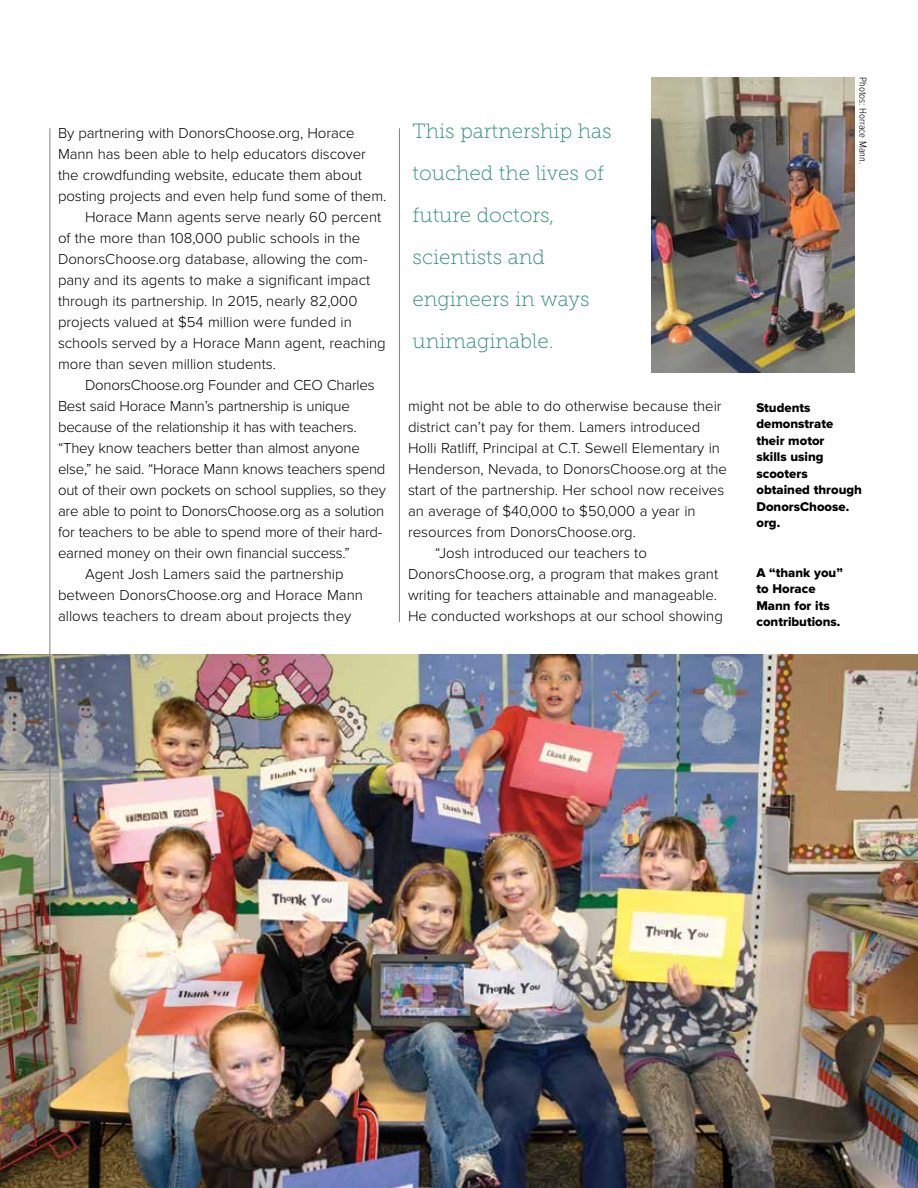
<style>
.page{position:relative;width:918px;height:1188px;background:#fff}
.page>*{position:absolute;margin:0;border:0;box-sizing:border-box;transform-origin:0 0}
.t1{font:20.7px/42px "Museo Slab 100";color:#2b8d7b}
.t2{font:300 15px "Proxima Nova";color:#000}
.t3{font:13.2px/16.5px "Proxima Nova Extrabld";color:#000}
.t4{font:300 10.5px "Proxima Nova Cond";color:#000}
</style>
<div class="page">
<img style="left:0;top:654px;width:918px;height:534px">
<img style="left:651px;top:78px;width:203px;height:294px">
<hr style="left:50px;top:128px;width:1px;height:979px;background:#808285">
<hr style="left:399px;top:128px;width:1px;height:494px;background:#808285">
<p class="t2" style="left:58px;top:124px;width:298px">By partnering with DonorsChoose.org, Horace</p>
<p class="t2" style="left:58px;top:145px;width:309px">Mann has been able to help educators discover</p>
<p class="t2" style="left:58px;top:166px;width:306px">the crowdfunding website, educate them about</p>
<p class="t2" style="left:58px;top:187px;width:330px">posting projects and even help fund some of them.</p>
<p class="t2" style="left:85px;top:208px;width:298px">Horace Mann agents serve nearly 60 percent</p>
<p class="t2" style="left:58px;top:229px;width:304px">of the more than 108,000 public schools in the</p>
<p class="t2" style="left:58px;top:250px;width:311px">DonorsChoose.org database, allowing the com-</p>
<p class="t2" style="left:58px;top:271px;width:314px">pany and its agents to make a significant impact</p>
<p class="t2" style="left:58px;top:292px;width:301px">through its partnership. In 2015, nearly 82,000</p>
<p class="t2" style="left:58px;top:313px;width:295px">projects valued at $54 million were funded in</p>
<p class="t2" style="left:58px;top:334px;width:329px">schools served by a Horace Mann agent, reaching</p>
<p class="t2" style="left:58px;top:355px;width:220px">more than seven million students.</p>
<p class="t2" style="left:85px;top:376px;width:291px">DonorsChoose.org Founder and CEO Charles</p>
<p class="t2" style="left:58px;top:397px;width:293px">Best said Horace Mann’s partnership is unique</p>
<p class="t2" style="left:58px;top:418px;width:300px">because of the relationship it has with teachers.</p>
<p class="t2" style="left:58px;top:439px;width:304px">“They know teachers better than almost anyone</p>
<p class="t2" style="left:58px;top:460px;width:329px">else,” he said. “Horace Mann knows teachers spend</p>
<p class="t2" style="left:58px;top:481px;width:329px">out of their own pockets on school supplies, so they</p>
<p class="t2" style="left:58px;top:502px;width:328px">are able to point to DonorsChoose.org as a solution</p>
<p class="t2" style="left:58px;top:523px;width:326px">for teachers to be able to spend more of their hard-</p>
<p class="t2" style="left:58px;top:544px;width:293px">earned money on their own financial success.”</p>
<p class="t2" style="left:85px;top:565px;width:260px">Agent Josh Lamers said the partnership</p>
<p class="t2" style="left:58px;top:586px;width:306px">between DonorsChoose.org and Horace Mann</p>
<p class="t2" style="left:58px;top:607px;width:295px">allows teachers to dream about projects they</p>
<h1 class="t1" style="left:413px;top:110px;width:201px">This partnership has touched the lives of future doctors, scientists and engineers in ways unimaginable.</h1>
<p class="t2" style="left:408px;top:397px;width:315px">might not be able to do otherwise because their</p>
<p class="t2" style="left:408px;top:418px;width:294px">district can’t pay for them. Lamers introduced</p>
<p class="t2" style="left:408px;top:439px;width:314px">Holli Ratliff, Principal at C.T. Sewell Elementary in</p>
<p class="t2" style="left:408px;top:460px;width:321px">Henderson, Nevada, to DonorsChoose.org at the</p>
<p class="t2" style="left:408px;top:481px;width:318px">start of the partnership. Her school now receives</p>
<p class="t2" style="left:408px;top:502px;width:289px">an average of $40,000 to $50,000 a year in</p>
<p class="t2" style="left:408px;top:523px;width:230px">resources from DonorsChoose.org.</p>
<p class="t2" style="left:435px;top:544px;width:213px">“Josh introduced our teachers to</p>
<p class="t2" style="left:408px;top:565px;width:312px">DonorsChoose.org, a program that makes grant</p>
<p class="t2" style="left:408px;top:586px;width:311px">writing for teachers attainable and manageable.</p>
<p class="t2" style="left:408px;top:607px;width:316px">He conducted workshops at our school showing</p>
<p class="t4" style="left:869px;top:77px;width:89px;rotate:90deg">Photos: Horrace Mann.</p>
<p class="t3" style="left:756px;top:399px;width:107px">Students demonstrate their motor<br>skills using scooters obtained through<br>DonorsChoose. org.</p>
<p class="t3" style="left:756px;top:564px;width:88px">A “thank you” to Horace<br>Mann for its contributions.</p>
</div>
